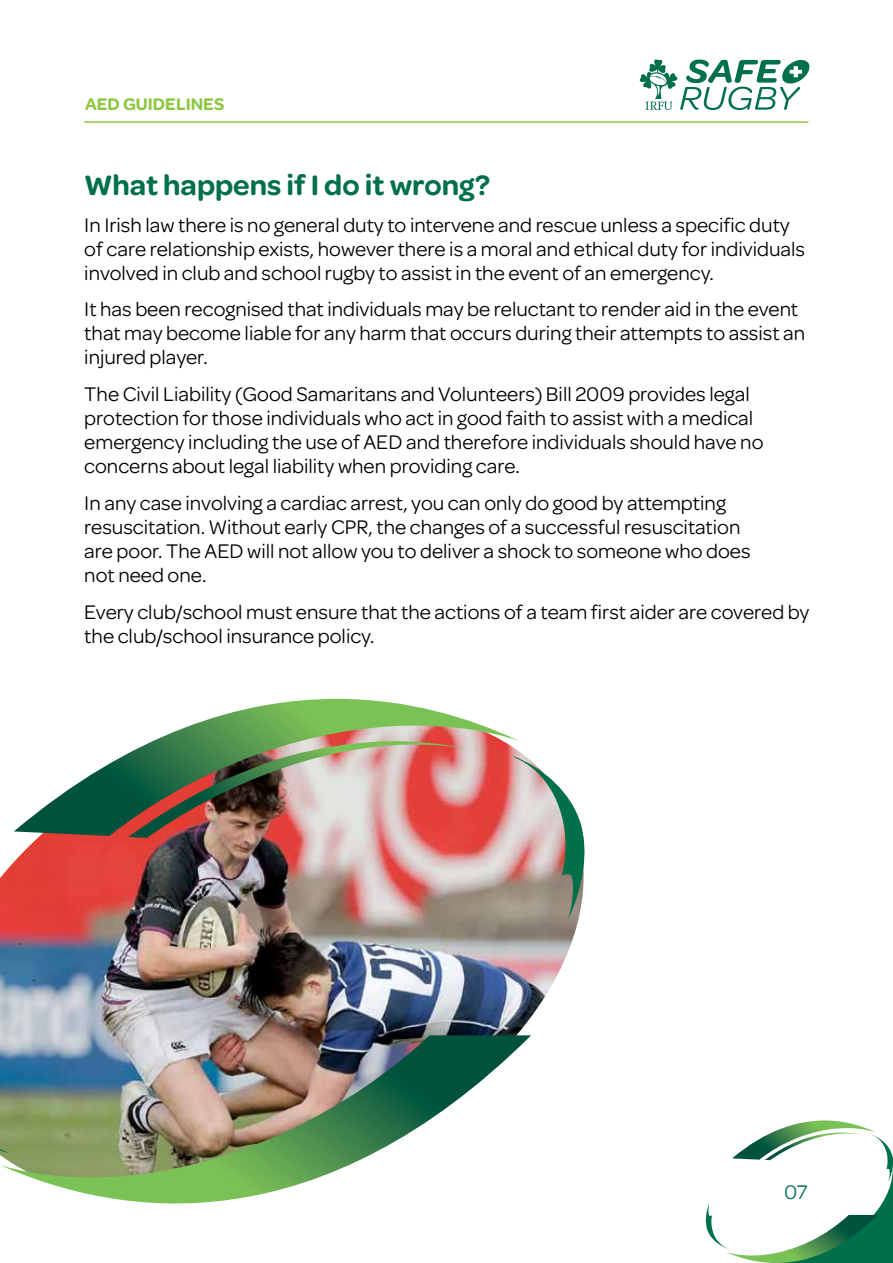
<style>
.page{position:relative;width:893px;height:1263px;background:#fff}
.page>*{position:absolute;margin:0;border:0;box-sizing:border-box;transform-origin:0 0}
.t1{font:600 30px "Omnes";color:#00704a}
.t2{font:21px/24px "Omnes";color:#000}
.t3{font:21px "Omnes";color:#00704a}
.t4{font:600 18px "Omnes";color:#8dc63f}
</style>
<div class="page">
<svg style="left:639px;top:59px;width:170px;height:51px"></svg>
<hr style="left:85px;top:121px;width:723px;height:2px;background:#8dc63f">
<svg style="left:705px;top:1120px;width:188px;height:143px"></svg>
<img style="left:0;top:751px;width:579px;height:405px">
<svg style="left:0;top:993px;width:9px;height:160px"></svg>
<svg style="left:512px;top:756px;width:73px;height:164px"></svg>
<img style="left:1px;top:1035px;width:530px;height:169px">
<svg style="left:14px;top:699px;width:504px;height:137px"></svg>
<img style="left:128px;top:728px;width:338px;height:110px">
<p class="t4" style="left:85px;top:94px;width:141px">AED Guidelines</p>
<h1 class="t1" style="left:84px;top:168px;width:407px">What happens if I do it wrong?</h1>
<p class="t2" style="left:84px;top:213px;width:722px">In Irish law there is no general duty to intervene and rescue unless a specific duty of care relationship exists, however there is a moral and ethical duty for individuals involved in club and school rugby to assist in the event of an emergency.</p>
<p class="t2" style="left:84px;top:297px;width:722px">It has been recognised that individuals may be reluctant to render aid in the event that may become liable for any harm that occurs during their attempts to assist an injured player.</p>
<p class="t2" style="left:84px;top:382px;width:670px">The Civil Liability (Good Samaritans and Volunteers) Bill 2009 provides legal protection for those individuals who act in good faith to assist with a medical emergency including the use of AED</p>
<p class="t2" style="left:84px;top:430px;width:681px;text-indent:322px">and therefore individuals should have no concerns about legal liability when providing care.</p>
<p class="t2" style="left:84px;top:491px;width:658px">I n any case involving a cardiac arrest, you can only do good by attempting resuscitation. Without early CPR, the changes of a successful resuscitation are poor. The AED</p>
<p class="t2" style="left:247px;top:539px;width:505px">will not allow you to deliver a shock to someone who does</p>
<p class="t2" style="left:84px;top:557px;width:727px;line-height:36.8px">not need one.<br>Every club/school must ensure that the actions of a team first aider are covered by</p>
<p class="t2" style="left:84px;top:624px;width:292px">the club/school insurance policy.</p>
<p class="t3" style="left:784px;top:1180px;width:25px">07</p>
</div>
